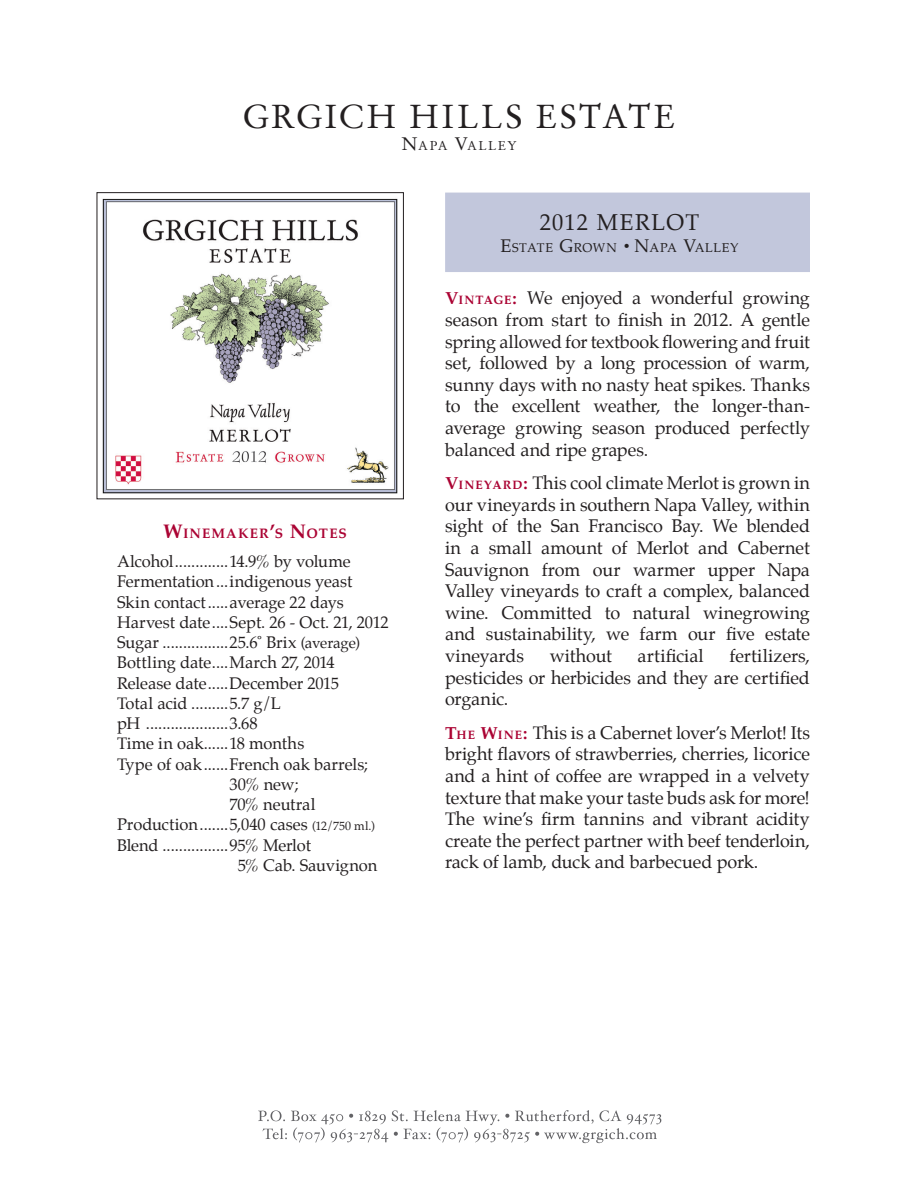
<style>
.page{position:relative;width:918px;height:1188px;background:#fff}
.page>*{position:absolute;margin:0;border:0;box-sizing:border-box;transform-origin:0 0}
.t1{font:33px "Stempel Garamond";letter-spacing:.065em;color:#231f20}
.t2{font:22.5px "Palatino";letter-spacing:.06em;color:#231f20}
.t3{font:18px/21.6px "Palatino";letter-spacing:-.005em;color:#231f20;text-align:justify}
.t4{font:16.5px "Palatino";letter-spacing:-.005em;color:#231f20}
.t5{font:700 13.65px "Palatino";letter-spacing:.08em;color:#ab0333}
.t6{font:12.6px "Palatino";letter-spacing:.045em;color:#231f20}
.t7{font:12.6px "Stempel Garamond";letter-spacing:.1em;color:#231f20}
.s1{font-size:18px}
.s2{font-size:19.5px}
.s3{font-size:15px}
.s4{font-size:12px}
.s5{font-weight:700;font-size:17.25px;color:#ab0333}
.s6{font-weight:700;font-size:12.15px;color:#ab0333}
</style>
<div class="page">
<svg style="left:258px;top:1110px;width:403px;height:33px"></svg>
<div style="left:445px;top:193px;width:365px;height:79px;background:#c2c7dc"></div>
<img style="left:102px;top:198px;width:296px;height:296px">
<p class="t1" style="left:242px;top:96px;width:435px">GRGICH HILLS ESTATE</p>
<p class="t7" style="left:401px;top:138px;width:117px"><span class="s1">N</span>APA <span class="s1">V</span>ALLEY</p>
<p class="t5" style="left:163px;top:522px;width:185px"><span class="s2">W</span>INEMAKER<span class="s2">’</span>S <span class="s2">N</span>OTES</p>
<p class="t4" style="left:117px;top:548px;width:235px">Alcohol.............14.9% by volume</p>
<p class="t4" style="left:117px;top:568px;width:237px">Fermentation...indigenous yeast</p>
<p class="t4" style="left:117px;top:588px;width:228px">Skin contact.....average 22 days</p>
<p class="t4" style="left:117px;top:608px;width:273px">Harvest date....Sept. 26 - Oct. 21, 2012</p>
<p class="t4" style="left:117px;top:629px;width:244px">Sugar ................25.6˚ Brix <span class="s3">(average)</span></p>
<p class="t4" style="left:117px;top:649px;width:219px">Bottling date....March 27, 2014</p>
<p class="t4" style="left:117px;top:669px;width:224px">Release date.....December 2015</p>
<p class="t4" style="left:117px;top:689px;width:165px">Total acid .........5.7 g/L</p>
<p class="t4" style="left:117px;top:710px;width:142px">pH ....................3.68</p>
<p class="t4" style="left:117px;top:730px;width:189px">Time in oak......18 months</p>
<p class="t4" style="left:117px;top:750px;width:253px">Type of oak......French oak barrels;</p>
<p class="t4" style="left:230px;top:770px;width:70px">30% new;</p>
<p class="t4" style="left:230px;top:791px;width:87px">70% neutral</p>
<p class="t4" style="left:117px;top:811px;width:259px">Production.......5,040 cases <span class="s4">(12/750 ml.)</span></p>
<p class="t4" style="left:117px;top:831px;width:196px">Blend ................95% Merlot</p>
<p class="t4" style="left:238px;top:851px;width:141px">5% Cab. Sauvignon</p>
<p class="t2" style="left:540px;top:204px;width:161px">2012 MERLOT</p>
<p class="t6" style="left:500px;top:237px;width:240px"><span class="s1">E</span>STATE <span class="s1">G</span>ROWN <span class="s4">•</span> <span class="s1">N</span>APA <span class="s1">V</span>ALLEY</p>
<p class="t3" style="left:445px;top:287px;width:366px"><span class="s5">V</span><span class="s6">INTAGE</span><span class="s5">:</span> We enjoyed a wonderful growing season from start to finish in 2012. A gentle spring allowed for textbook flowering and fruit set, followed by a long procession of warm, sunny days with no nasty heat spikes. Thanks to the excellent weather, the longer-than&shy;average growing season produced perfectly balanced and ripe grapes.</p>
<p class="t3" style="left:445px;top:472px;width:366px"><span class="s5">V</span><span class="s6">INEYARD</span><span class="s5">:</span> This cool climate Merlot is grown in our vineyards in southern Napa Valley, within sight of the San Francisco Bay. We blended in a small amount of Merlot and Cabernet Sauvignon from our warmer upper Napa Valley vineyards to craft a complex, balanced wine. Committed to natural winegrowing and sustainability, we farm our five estate vineyards</p>
<p class="t3" style="left:550px;top:645px;width:64px">without</p>
<p class="t3" style="left:638px;top:645px;width:68px">artificial</p>
<p class="t3" style="left:445px;top:645px;width:366px;text-indent:284px">fertilizers, pesticides or herbicides and they are certified organic.</p>
<p class="t3" style="left:445px;top:722px;width:366px"><span class="s5">T</span><span class="s6">HE</span> <span class="s5">W</span><span class="s6">INE</span><span class="s5">:</span> This is a Cabernet lover’s Merlot! Its bright flavors of strawberries, cherries, licorice and a hint of coffee are wrapped in a velvety texture that make your taste buds ask for more!<br>The wine’s firm tannins and vibrant acidity create the perfect partner with beef tenderloin, rack of lamb, duck and barbecued pork.</p>
</div>
